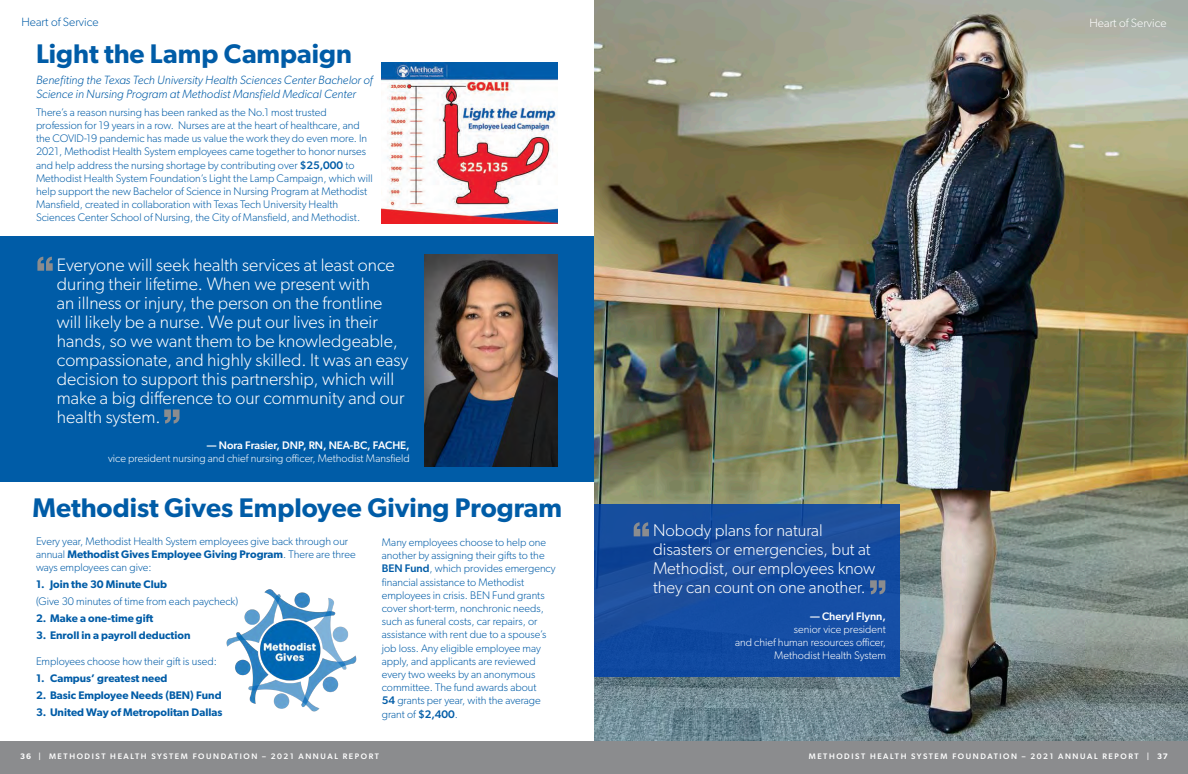
<style>
.page{position:relative;width:1188px;height:774px;background:#fff}
.page>*{position:absolute;margin:0;border:0;box-sizing:border-box;transform-origin:0 0}
.t1{font:600 27px "Gibson";color:#005ca7}
.t2{font:300 18px/19px "Gibson";color:#fff}
.t3{font:300 17px/19px "Gibson";color:#fff}
.t4{font:italic 300 12px/14.4px "Gibson";color:#005ca7}
.t5{font:300 12px "Gibson";color:#005ca7}
.t6{font:300 12px "Gibson";color:#fff}
.t7{font:300 11px/13.2px "Gibson";color:#005ca7}
.t8{font:600 11px "Gibson";color:#005ca7}
.t9{font:300 11px/13.2px "Gibson";color:#fff;text-align:right}
.t10{font:500 11px "Gibson";color:#fff}
.t11{font:500 8px "Gibson";letter-spacing:.2em;color:#fff}
.s1{font-weight:500}
.s2{font-weight:600}
</style>
<div class="page">
<div style="left:0;top:237px;width:594px;height:245px;background:#005ca7"></div>
<img style="left:382px;top:62px;width:176px;height:162px">
<img style="left:424px;top:254px;width:134px;height:212px">
<img style="left:594px;top:0;width:594px;height:742px">
<div style="left:594px;top:504px;width:305px;height:172px;background:linear-gradient(to right,#164b9c,#164ea3)"></div>
<svg style="left:37px;top:257px;width:16px;height:14px"></svg>
<svg style="left:164px;top:410px;width:16px;height:14px"></svg>
<svg style="left:634px;top:522px;width:15px;height:14px"></svg>
<svg style="left:870px;top:580px;width:15px;height:14px"></svg>
<img style="left:226px;top:589px;width:131px;height:123px">
<div style="left:0;top:742px;width:1188px;height:32px;background:#8b8c8e"></div>
<p class="t5" style="left:21px;top:14px;width:79px">Heart of Service</p>
<p class="t1" style="left:36px;top:38px;width:317px">Light the Lamp Campaign</p>
<p class="t4" style="left:36px;top:72px;width:338px">Benefiting the Texas Tech University Health Sciences Center Bachelor of<br>Science in Nursing Program at Methodist Mansfield Medical Center</p>
<p class="t7" style="left:36px;top:105px;width:338px">There’s a reason nursing has been ranked as the No.1 most trusted profession for 19 years in a row. Nurses are at the heart of healthcare, and the COVID-19 pandemic has made us value the work they do even more. In 2021, Methodist Health System employees came together to honor nurses and help address the nursing shortage by contributing over <span class="s1">$25,000</span> to Methodist Health System Foundation’s Light the Lamp Campaign, which will help support the new Bachelor of Science in Nursing Program at Methodist Mansfield, created in collaboration with Texas Tech University Health Sciences Center School of Nursing, the City of Mansfield, and Methodist.</p>
<p class="t2" style="left:57px;top:255px;width:353px">Everyone will seek health services at least once during their lifetime. When we present with<br>an illness or injury, the person on the frontline will likely be a nurse. We put our lives in their hands, so we want them to be knowledgeable, compassionate, and highly skilled. It was an easy decision to support this partnership, which will make a big difference to our community and our health system.</p>
<p class="t10" style="left:207px;top:439px;width:204px">— Nora Frasier, DNP, RN, NEA-BC, FACHE,</p>
<p class="t9" style="left:108px;top:452px;width:303px">vice president nursing and chief nursing officer, Methodist Mansfield</p>
<p class="t1" style="left:32px;top:491px;width:531px">Methodist Gives Employee Giving Program</p>
<p class="t7" style="left:36px;top:534px;width:321px">Every year, Methodist Health System employees give back through our annual <span class="s2">Methodist Gives Employee Giving Program</span>. There are three ways employees can give:</p>
<p class="t8" style="left:36px;top:578px;width:133px">1. Join the 30 Minute Club</p>
<p class="t7" style="left:36px;top:595px;width:204px">(Give 30 minutes of time from each paycheck)</p>
<p class="t8" style="left:36px;top:612px;width:119px">2. Make a one-time gift</p>
<p class="t8" style="left:36px;top:629px;width:156px">3. Enroll in a payroll deduction</p>
<p class="t7" style="left:36px;top:655px;width:182px">Employees choose how their gift is used:</p>
<p class="t8" style="left:36px;top:672px;width:133px">1. Campus’ greatest need</p>
<p class="t8" style="left:36px;top:689px;width:187px">2. Basic Employee Needs (BEN) Fund</p>
<p class="t8" style="left:36px;top:706px;width:188px">3. United Way of Metropolitan Dallas</p>
<p class="t7" style="left:382px;top:536px;width:175px">Many employees choose to help one another by assigning their gifts to the <span class="s1">BEN Fund</span>, which provides emergency financial assistance to Methodist employees in crisis. BEN Fund grants cover short-term, nonchronic needs, such as funeral costs, car repairs, or assistance with rent due to a spouse’s job loss. Any eligible employee may apply, and applicants are reviewed every two weeks by an anonymous committee. The fund awards about<br><span class="s1">54</span> grants per year, with the average grant of <span class="s1">$2,400</span>.</p>
<p class="t3" style="left:653px;top:521px;width:224px">Nobody plans for natural disasters or emergencies, but at<br>Methodist, our employees know they can count on one another.</p>
<p class="t10" style="left:810px;top:609px;width:77px">— Cheryl Flynn,</p>
<p class="t9" style="left:735px;top:622px;width:152px">senior vice president<br>and chief human resources officer,</p>
<p class="t9" style="left:774px;top:649px;width:113px">Methodist Health System</p>
<p class="t6" style="left:1089px;top:16px;width:79px">Heart of Service</p>
<p class="t11" style="left:20px;top:752px;width:361px"><span class="s2">36</span> | METHODIST HEALTH SYSTEM FOUNDATION – 2021 ANNUAL REPORT</p>
<p class="t11" style="left:809px;top:752px;width:361px">METHODIST HEALTH SYSTEM FOUNDATION – 2021 ANNUAL REPORT | <span class="s2">37</span></p>
</div>
